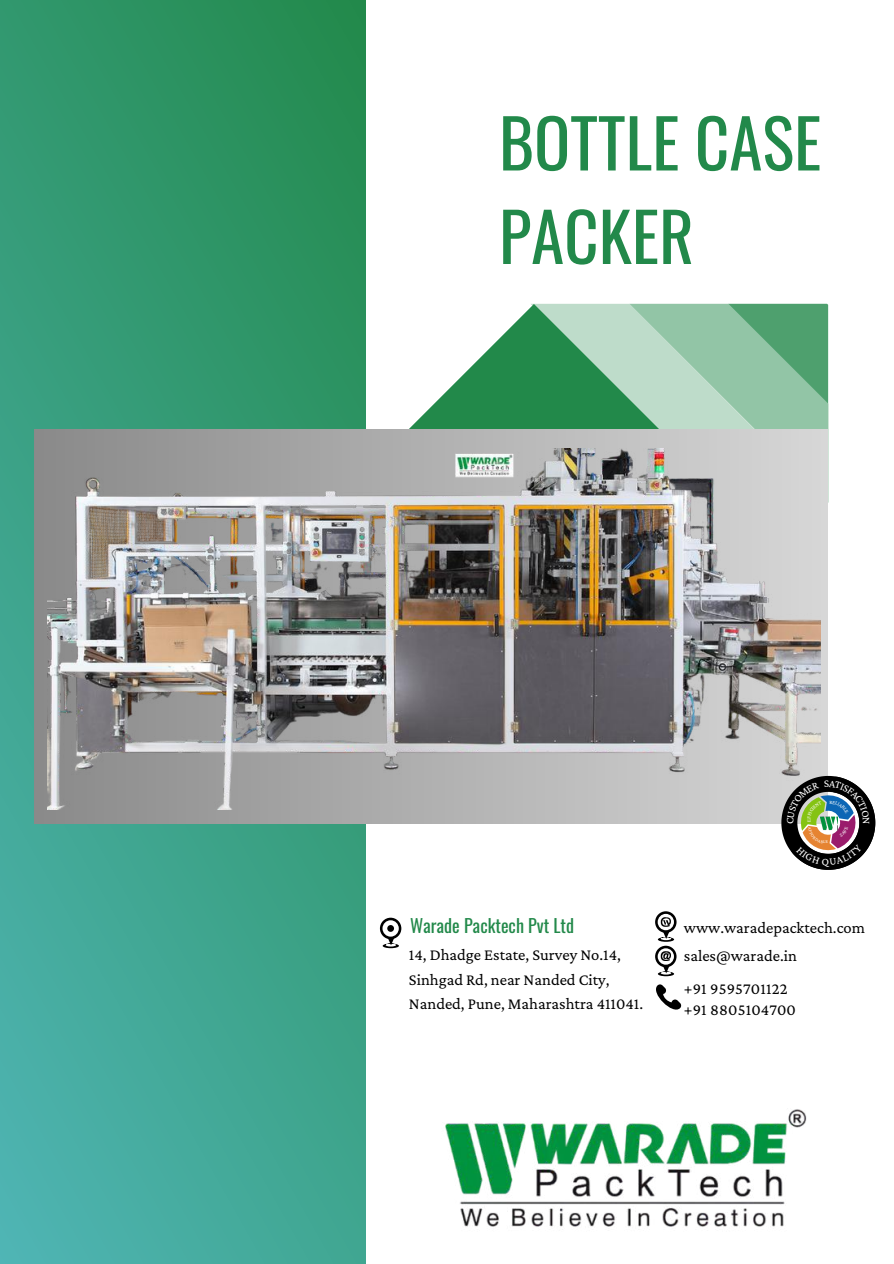
<style>
.page{position:relative;width:894px;height:1264px;background:#fff}
.page>*{position:absolute;margin:0;border:0;box-sizing:border-box;transform-origin:0 0}
.t1{font:67.05px/93.4px "Oswald";color:#22894a}
.t2{font:18px "Oswald";color:#22894a}
.t3{font:16.5px/24.8px "Crimson Pro";color:#000}
.t4{font:5.4px "Crimson Pro";color:#fff}
</style>
<div class="page">
<img style="left:445px;top:1109px;width:362px;height:118px">
<svg style="left:365px;top:304px;width:165px;height:126px"></svg>
<svg style="left:530px;top:304px;width:99px;height:126px;background:#5aa678"></svg>
<svg style="left:629px;top:304px;width:199px;height:199px;background:#90c3a4"></svg>
<svg style="left:0;top:0;width:365px;height:1263px;background:#399f80"></svg>
<svg style="left:380px;top:917px;width:21px;height:31px"></svg>
<svg style="left:655px;top:911px;width:21px;height:65px"></svg>
<svg style="left:656px;top:984px;width:25px;height:26px"></svg>
<div style="left:35px;top:430px;width:792px;height:393px;background:linear-gradient(to right,#8a8a8a,#d7d7d7)"></div>
<img style="left:48px;top:448px;width:772px;height:361px">
<svg style="left:781px;top:776px;width:94px;height:93px"></svg>
<h1 class="t1" style="left:499px;top:93px;width:324px">BOTTLE CASE<br>PACKER</h1>
<p class="t4" style="left:829px;top:798px;width:4px">R</p>
<p class="t2" style="left:410px;top:911px;width:165px">Warade Packtech Pvt Ltd</p>
<p class="t3" style="left:409px;top:941px;width:236px">14, Dhadge Estate, Survey No.14,<br>Sinhgad Rd, near Nanded City,<br>Nanded, Pune, Maharashtra 411041.</p>
<p class="t3" style="left:683px;top:913px;width:182px;line-height:28.2px">www.waradepacktech.com sales@warade.in</p>
<p class="t3" style="left:683px;top:977px;width:113px;line-height:21.5px">+91 9595701122 +91 8805104700</p>
</div>
